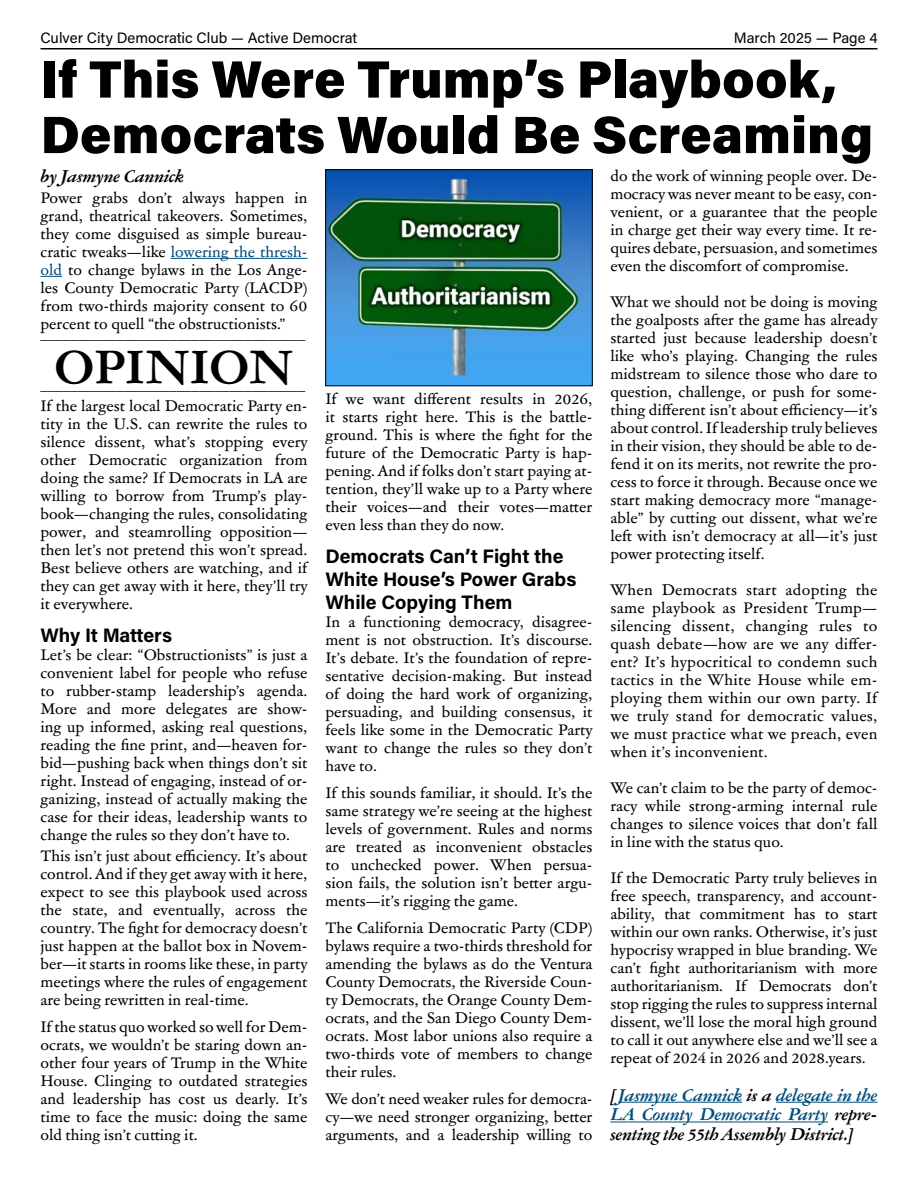
<style>
.page{position:relative;width:918px;height:1188px;background:#fff}
.page>*{position:absolute;margin:0;border:0;box-sizing:border-box;transform-origin:0 0}
.t1{font:900 52.5px/55.5px "Acumin Pro";color:#000}
.t2{font:700 45px "Garamond ATF Text";letter-spacing:-.01em;color:#000}
.t3{font:700 19.5px/23.4px "Acumin Pro";color:#000}
.t4{font:italic 700 16.5px/19.8px "Garamond ATF Text";color:#004d7c;text-align:justify}
.t5{font:italic 700 16.5px "Garamond ATF Text";color:#000}
.t6{font:15px/18px "Garamond ATF Text";color:#000;text-align:justify}
.t7{font:15px "Acumin Pro";color:#000}
.t8{font:14.25px "Acumin Pro";color:#000}
.s1{color:#004d7c}
.s2{color:#000}
</style>
<div class="page">
<hr style="left:40px;top:48px;width:838px;height:2px;background:#000">
<hr style="left:171px;top:258px;width:137px;height:1px;background:#004d7c">
<svg style="left:40px;top:276px;width:22px;height:1px"></svg>
<hr style="left:618px;top:1102px;width:124px;height:1px;background:#004d7c">
<hr style="left:776px;top:1102px;width:102px;height:1px;background:#004d7c">
<hr style="left:610px;top:1122px;width:218px;height:1px;background:#004d7c">
<img style="left:328px;top:172px;width:262px;height:212px">
<p class="t7" style="left:40px;top:28px;width:318px">Culver City Democratic Club — Active Democrat</p>
<p class="t7" style="left:734px;top:28px;width:145px">March 2025 — Page 4</p>
<h1 class="t1" style="left:40px;top:49px;width:834px">If This Were Trump’s Playbook,<br>Democrats Would Be Screaming</h1>
<p class="t5" style="left:40px;top:164px;width:145px">by Jasmyne Cannick</p>
<p class="t6" style="left:40px;top:188px;width:269px">Power grabs don’t always happen in grand, theatrical takeovers. Sometimes, they come disguised as simple bureau&shy;cratic tweaks—like <span class="s1">lowering the thresh&shy;old</span> to change bylaws in the Los Ange&shy;les County Democratic Party (LACDP) from two-thirds majority consent to 60 percent to quell “the obstructionists.”</p>
<p class="t8" style="left:40px;top:325px;width:266px">___________________________________</p>
<p class="t6" style="left:610px;top:166px;width:269px">do the work of winning people over. De&shy;mocracy was never meant to be easy, con&shy;venient, or a guarantee that the people in charge get their way every time. It re&shy;quires debate, persuasion, and sometimes even the discomfort of compromise.</p>
<p class="t6" style="left:610px;top:292px;width:269px">What we should not be doing is moving the goalposts after the game has already started just because leadership doesn’t like who’s playing. Changing the rules midstream to silence those who dare to question, challenge, or push for some&shy;thing different isn’t about efficiency—it’s about control. If leadership truly believes in their vision, they should be able to de&shy;fend it on its merits, not rewrite the pro&shy;cess to force it through. Because once we start making democracy more “manage&shy;able” by cutting out dissent, what we’re left with isn’t democracy at all—it’s just power protecting itself.</p>
<p class="t6" style="left:610px;top:580px;width:269px">When Democrats start adopting the same playbook as President Trump— silencing dissent, changing rules to quash debate—how are we any differ&shy;ent? It’s hypocritical to condemn such tactics in the White House while em&shy;ploying them within our own party. If we truly stand for democratic values, we must practice what we preach, even when it’s inconvenient.</p>
<p class="t6" style="left:610px;top:778px;width:269px">We can’t claim to be the party of democ&shy;racy while strong-arming internal rule changes to silence voices that don’t fall in line with the status quo.</p>
<p class="t6" style="left:610px;top:868px;width:269px">If the Democratic Party truly believes in free speech, transparency, and account&shy;ability, that commitment has to start within our own ranks. Otherwise, it’s just hypocrisy wrapped in blue branding. We can’t fight authoritarianism with more authoritarianism. If Democrats don’t stop rigging the rules to suppress internal dissent, we’ll lose the moral high ground to call it out anywhere else and we’ll see a repeat of 2024 in 2026 and 2028.years.</p>
<p class="t4" style="left:610px;top:1085px;width:269px"><span class="s2">[</span> Jasmyne Cannick <span class="s2">is a</span> delegate in the LA County Democratic Party <span class="s2">repre&shy;senting the 55th Assembly District.]</span></p>
<h2 class="t2" style="left:54px;top:334px;width:241px">OPINION</h2>
<p class="t6" style="left:40px;top:397px;width:269px">If the largest local Democratic Party en&shy;tity in the U.S. can rewrite the rules to silence dissent, what’s stopping every other Democratic organization from doing the same? If Democrats in LA are willing to borrow from Trump’s play&shy;book—changing the rules, consolidating power, and steamrolling opposition— then let’s not pretend this won’t spread.<br>Best believe others are watching, and if they can get away with it here, they’ll try it everywhere.</p>
<h3 class="t3" style="left:40px;top:622px;width:133px">Why It Matters</h3>
<p class="t6" style="left:40px;top:645px;width:269px">Let’s be clear: “Obstructionists” is just a convenient label for people who refuse to rubber-stamp leadership’s agenda.<br>More and more delegates are show&shy;ing up informed, asking real questions, reading the fine print, and—heaven for&shy;bid—pushing back when things don’t sit right. Instead of engaging, instead of or&shy;ganizing, instead of actually making the case for their ideas, leadership wants to change the rules so they don’t have to.</p>
<p class="t6" style="left:40px;top:846px;width:269px">This isn’t just about efficiency. It’s about control. And if they get away with it here, expect to see this playbook used across the state, and eventually, across the country. The fight for democracy doesn’t just happen at the ballot box in Novem&shy;ber—it starts in rooms like these, in party meetings where the rules of engagement are being rewritten in real-time.</p>
<p class="t6" style="left:40px;top:1017px;width:269px">If the status quo worked so well for Dem&shy;ocrats, we wouldn’t be staring down an&shy;other four years of Trump in the White House. Clinging to outdated strategies and leadership has cost us dearly. It’s time to face the music: doing the same old thing isn’t cutting it.</p>
<p class="t8" style="left:40px;top:376px;width:266px">___________________________________</p>
<p class="t6" style="left:326px;top:389px;width:269px">If we want different results in 2026, it starts right here. This is the battle&shy;ground. This is where the fight for the future of the Democratic Party is hap&shy;pening. And if folks don’t start paying at&shy;tention, they’ll wake up to a Party where their voices—and their votes—matter even less than they do now.</p>
<h3 class="t3" style="left:326px;top:543px;width:252px">Democrats Can’t Fight the<br>White House’s Power Grabs<br>While Copying Them</h3>
<p class="t6" style="left:326px;top:613px;width:269px">In a functioning democracy, disagree&shy;ment is not obstruction. It’s discourse.<br>It’s debate. It’s the foundation of repre&shy;sentative decision-making. But instead of doing the hard work of organizing, persuading, and building consensus, it feels like some in the Democratic Party want to change the rules so they don’t have to.</p>
<p class="t6" style="left:326px;top:783px;width:269px">If this sounds familiar, it should. It’s the same strategy we’re seeing at the highest levels of government. Rules and norms are treated as inconvenient obstacles to unchecked power. When persua&shy;sion fails, the solution isn’t better argu&shy;ments—it’s rigging the game.</p>
<p class="t6" style="left:326px;top:918px;width:269px">The California Democratic Party (CDP) bylaws require a two-thirds threshold for amending the bylaws as do the Ventura County Democrats, the Riverside Coun&shy;ty Democrats, the Orange County Dem&shy;ocrats, and the San Diego County Dem&shy;ocrats. Most labor unions also require a two-thirds vote of members to change their rules.</p>
<p class="t6" style="left:326px;top:1089px;width:268px">We don’t need weaker rules for democra&shy;cy—we need stronger organizing, better arguments, and a leadership willing to</p>
</div>
